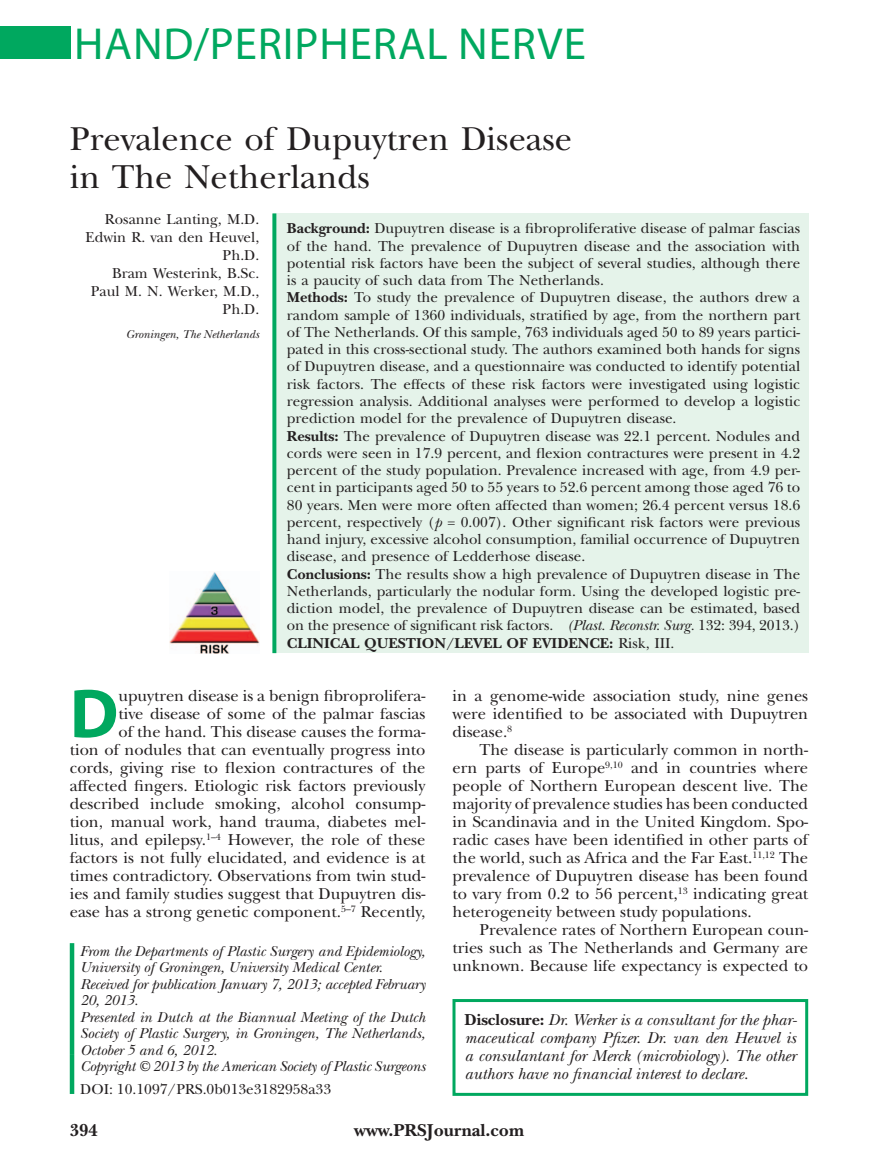
<style>
.page{position:relative;width:878px;height:1175px;background:#fff}
.page>*{position:absolute;margin:0;border:0;box-sizing:border-box;transform-origin:0 0}
.t1{font:700 69.9px "Myriad Pro";color:#00a85f}
.t2{font:45px "Myriad Pro";letter-spacing:.02em;color:#00a85f}
.t3{font:34.5px/37.5px "New Baskerville";color:#231f20}
.t4{font:700 18px "New Baskerville";color:#231f20}
.t5{font:16.5px/18px "New Baskerville";color:#231f20;text-align:justify}
.t6{font:italic 16.5px/18px "New Baskerville";color:#231f20;text-align:justify}
.t7{font:15px/17.2px "New Baskerville";color:#231f20;text-align:right}
.t8{font:italic 15px/16.5px "New Baskerville";color:#231f20}
.t9{font:italic 12px "New Baskerville";color:#231f20}
.s1{font-weight:700}
.s2{font-style:italic}
.s3{font-weight:700;font-style:normal}
</style>
<div class="page">
<div style="left:0;top:26px;width:70px;height:33px;background:#00a85f"></div>
<div style="left:452px;top:999px;width:356px;height:96px;border:3px solid #00a85f"></div>
<hr style="left:70px;top:1054px;width:4px;height:40px;background:#00a85f">
<div style="left:273px;top:213px;width:536px;height:440px;background:#e5f3ea"></div>
<svg style="left:272px;top:213px;width:4px;height:440px;background:#19b06f"></svg>
<hr style="left:70px;top:943px;width:4px;height:111px;background:#00a85f">
<img style="left:169px;top:572px;width:90px;height:81px">
<h2 class="t2" style="left:74px;top:16px;width:513px">HAND/PERIPHERAL NERVE</h2>
<h3 class="t3" style="left:70px;top:121px;width:504px">Prevalence of Dupuytren Disease in The Netherlands</h3>
<p class="t7" style="left:85px;top:211px;width:175px;line-height:18px">Rosanne Lanting, M.D.<br>Edwin R. van den Heuvel,<br>Ph.D.<br>Bram Westerink, B.Sc.<br>Paul M. N. Werker, M.D.,<br>Ph.D.</p>
<p class="t9" style="left:126px;top:327px;width:135px">Groningen, The Netherlands</p>
<p class="t7" style="left:287px;top:220px;width:515px;text-align:left"><span class="s1">Background:</span> Dupuytren disease is a fibroproliferative disease of palmar fascias of the hand. The prevalence of Dupuytren disease and the association with potential risk factors have been the subject of several studies, although there is a paucity of such data from The Netherlands.<br><span class="s1">Methods:</span> To study the prevalence of Dupuytren disease, the authors drew a random sample of 1360 individuals, stratified by age, from the northern part of The Netherlands. Of this sample, 763 individuals aged 50 to 89 years partici&shy;pated in this cross-sectional study. The authors examined both hands for signs of Dupuytren disease, and a questionnaire was conducted to identify potential risk factors. The effects of these risk factors were investigated using logistic regression analysis. Additional analyses were performed to develop a logistic prediction model for the prevalence of Dupuytren disease.<br><span class="s1">Results:</span> The prevalence of Dupuytren disease was 22.1 percent. Nodules and cords were seen in 17.9 percent, and flexion contractures were present in 4.2 percent of the study population. Prevalence increased with age, from 4.9 per&shy;cent in participants aged 50 to 55 years to 52.6 percent among those aged 76 to 80 years. Men were more often affected than women; 26.4 percent versus 18.6 percent, respectively (<span class="s2">p</span> = 0.007). Other significant risk factors were previous hand injury, excessive alcohol consumption, familial occurrence of Dupuytren disease, and presence of Ledderhose disease.<br><span class="s1">Conclusions:</span> The results show a high prevalence of Dupuytren disease in The Netherlands, particularly the nodular form. Using the developed logistic pre&shy;diction model, the prevalence of Dupuytren disease can be estimated, based on the presence of significant risk factors. <span class="s2">(Plast. Reconstr. Surg.</span> 132: 394, 2013.)<br><span class="s1">CLINICAL QUESTION/LEVEL OF EVIDENCE:</span> Risk, III.</p>
<h1 class="t1" style="left:70px;top:668px;width:50px">D</h1>
<p class="t5" style="left:70px;top:687px;width:357px;text-align:right">upuytren disease is a benign fibroprolifera-<br>tive disease of some of the palmar fascias<br>of the hand. This disease causes the forma-<br>tion of nodules that can eventually progress into cords, giving rise to flexion contractures of the affected fingers. Etiologic risk factors previously described include smoking, alcohol consump&shy;tion, manual work, hand trauma, diabetes mel&shy;litus, and epilepsy.<sup>1–4</sup> However, the role of these factors is not fully elucidated, and evidence is at times contradictory. Observations from twin stud&shy;ies and family studies suggest that Dupuytren dis&shy;ease has a strong genetic component.<sup>5–7</sup> Recently,</p>
<p class="t5" style="left:452px;top:687px;width:357px">in a genome-wide association study, nine genes were identified to be associated with Dupuytren disease.<sup>8</sup></p>
<p class="t5" style="left:452px;top:741px;width:357px;text-indent:27px">The disease is particularly common in north&shy;ern parts of Europe<sup>9,10</sup> and in countries where people of Northern European descent live. The majority of prevalence studies has been conducted in Scandinavia and in the United Kingdom. Spo&shy;radic cases have been identified in other parts of the world, such as Africa and the Far East.<sup>11,12</sup> The prevalence of Dupuytren disease has been found to vary from 0.2 to 56 percent,<sup>13</sup> indicating great heterogeneity between study populations.</p>
<p class="t5" style="left:452px;top:921px;width:357px;text-indent:27px">Prevalence rates of Northern European coun&shy;tries such as The Netherlands and Germany are unknown. Because life expectancy is expected to</p>
<p class="t6" style="left:464px;top:1011px;width:334px"><span class="s3">Disclosure:</span> Dr. Werker is a consultant for the phar&shy;maceutical company Pfizer. Dr. van den Heuvel is a consulantant for Merck (microbiology). The other authors have no financial interest to declare.</p>
<p class="t8" style="left:80px;top:942px;width:347px">From the Departments of Plastic Surgery and Epidemiology, University of Groningen, University Medical Center.<br>Received for publication January 7, 2013; accepted February 20, 2013.<br>Presented in Dutch at the Biannual Meeting of the Dutch Society of Plastic Surgery, in Groningen, The Netherlands, October 5 and 6, 2012.</p>
<p class="t8" style="left:80px;top:1058px;width:346px">Copyright © 2013 by the American Society of Plastic Surgeons</p>
<p class="t7" style="left:80px;top:1080px;width:252px">DOI: 10.1097/PRS.0b013e3182958a33</p>
<p class="t4" style="left:70px;top:1119px;width:30px">394</p>
<p class="t4" style="left:354px;top:1119px;width:171px">www.PRSJournal.com</p>
</div>
